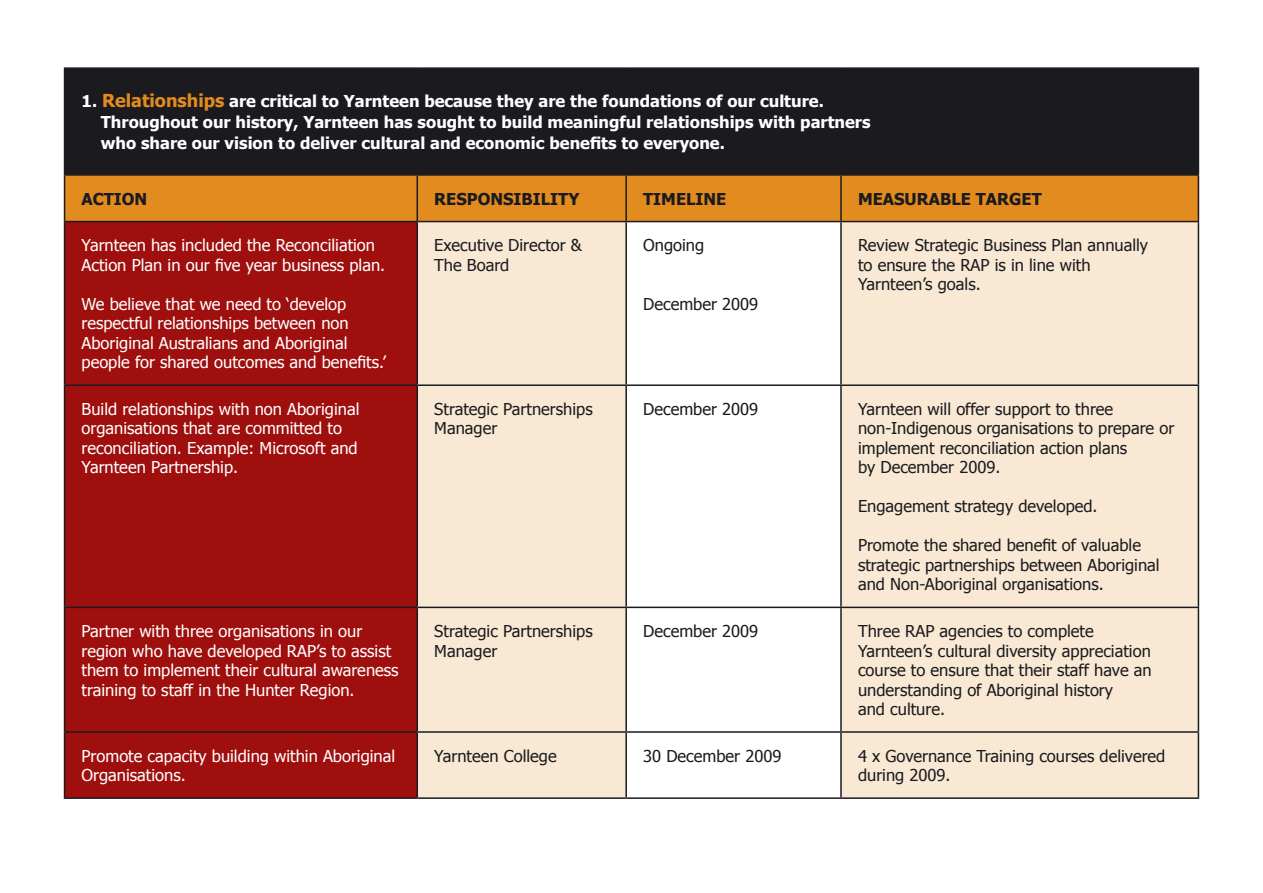
<style>
.page{position:relative;width:1263px;height:893px;background:#fff}
.page>*{position:absolute;margin:0;border:0;box-sizing:border-box;transform-origin:0 0}
.t1{font:16.35px/19.5px "Tahoma";color:#1b1b1f}
.t2{font:16.35px/19.5px "Tahoma";color:#fff}
.t3{font:700 16.35px/21px "Tahoma";color:#fff}
.t4{font:700 16.35px "Tahoma";color:#1b1b1f}
.s1{font-size:17.85px;color:#e28b1e}
</style>
<div class="page">
<div style="left:65px;top:68px;width:1133px;height:107px;background:#1b1b1f"></div>
<div style="left:65px;top:176px;width:1133px;height:45px;background:#e28b1e"></div>
<div style="left:65px;top:222px;width:351px;height:575px;background:#9f0f0e"></div>
<svg style="left:418px;top:222px;width:780px;height:575px;fill:#f9e9d4"></svg>
<svg style="left:627px;top:608px;width:213px;height:189px"></svg>
<hr style="left:64px;top:67px;width:353px;height:2px;background:#1b1b1f">
<hr style="left:64px;top:69px;width:1px;height:105px;background:#1b1b1f">
<hr style="left:417px;top:67px;width:209px;height:2px;background:#1b1b1f">
<hr style="left:626px;top:67px;width:215px;height:2px;background:#1b1b1f">
<hr style="left:841px;top:67px;width:358px;height:2px;background:#1b1b1f">
<hr style="left:1198px;top:69px;width:1px;height:105px;background:#1b1b1f">
<hr style="left:64px;top:174px;width:353px;height:2px;background:#1b1b1f">
<hr style="left:64px;top:176px;width:1px;height:45px;background:#1b1b1f">
<hr style="left:417px;top:174px;width:209px;height:2px;background:#1b1b1f">
<hr style="left:416px;top:176px;width:2px;height:45px;background:#1b1b1f">
<hr style="left:626px;top:174px;width:215px;height:2px;background:#1b1b1f">
<hr style="left:625px;top:176px;width:2px;height:45px;background:#1b1b1f">
<hr style="left:841px;top:174px;width:358px;height:2px;background:#1b1b1f">
<hr style="left:840px;top:176px;width:2px;height:45px;background:#1b1b1f">
<hr style="left:1198px;top:176px;width:1px;height:45px;background:#1b1b1f">
<hr style="left:64px;top:221px;width:353px;height:1px;background:#1b1b1f">
<hr style="left:64px;top:222px;width:1px;height:162px;background:#1b1b1f">
<hr style="left:417px;top:221px;width:209px;height:1px;background:#1b1b1f">
<hr style="left:416px;top:222px;width:2px;height:162px;background:#1b1b1f">
<hr style="left:626px;top:221px;width:215px;height:1px;background:#1b1b1f">
<hr style="left:625px;top:222px;width:2px;height:162px;background:#1b1b1f">
<hr style="left:841px;top:221px;width:358px;height:1px;background:#1b1b1f">
<hr style="left:840px;top:222px;width:2px;height:162px;background:#1b1b1f">
<hr style="left:1198px;top:222px;width:1px;height:162px;background:#1b1b1f">
<hr style="left:64px;top:384px;width:353px;height:2px;background:#1b1b1f">
<hr style="left:64px;top:386px;width:1px;height:221px;background:#1b1b1f">
<hr style="left:417px;top:384px;width:209px;height:2px;background:#1b1b1f">
<hr style="left:416px;top:386px;width:2px;height:221px;background:#1b1b1f">
<hr style="left:626px;top:384px;width:215px;height:2px;background:#1b1b1f">
<hr style="left:625px;top:386px;width:2px;height:221px;background:#1b1b1f">
<hr style="left:841px;top:384px;width:358px;height:2px;background:#1b1b1f">
<hr style="left:840px;top:386px;width:2px;height:221px;background:#1b1b1f">
<hr style="left:1198px;top:386px;width:1px;height:221px;background:#1b1b1f">
<hr style="left:64px;top:607px;width:353px;height:1px;background:#1b1b1f">
<hr style="left:64px;top:608px;width:1px;height:123px;background:#1b1b1f">
<hr style="left:417px;top:607px;width:209px;height:1px;background:#1b1b1f">
<hr style="left:416px;top:608px;width:2px;height:123px;background:#1b1b1f">
<hr style="left:626px;top:607px;width:215px;height:1px;background:#1b1b1f">
<hr style="left:625px;top:608px;width:2px;height:123px;background:#1b1b1f">
<hr style="left:841px;top:607px;width:358px;height:1px;background:#1b1b1f">
<hr style="left:840px;top:608px;width:2px;height:123px;background:#1b1b1f">
<hr style="left:1198px;top:608px;width:1px;height:123px;background:#1b1b1f">
<hr style="left:64px;top:731px;width:353px;height:2px;background:#1b1b1f">
<hr style="left:64px;top:733px;width:1px;height:64px;background:#1b1b1f">
<hr style="left:417px;top:731px;width:209px;height:2px;background:#1b1b1f">
<hr style="left:416px;top:733px;width:2px;height:64px;background:#1b1b1f">
<hr style="left:626px;top:731px;width:215px;height:2px;background:#1b1b1f">
<hr style="left:625px;top:733px;width:2px;height:64px;background:#1b1b1f">
<hr style="left:841px;top:731px;width:358px;height:2px;background:#1b1b1f">
<hr style="left:840px;top:733px;width:2px;height:64px;background:#1b1b1f">
<hr style="left:1198px;top:733px;width:1px;height:64px;background:#1b1b1f">
<hr style="left:64px;top:797px;width:353px;height:2px;background:#1b1b1f">
<hr style="left:417px;top:797px;width:209px;height:2px;background:#1b1b1f">
<hr style="left:626px;top:797px;width:215px;height:2px;background:#1b1b1f">
<hr style="left:841px;top:797px;width:358px;height:2px;background:#1b1b1f">
<p class="t3" style="left:101px;top:90px;width:771px;text-indent:-19px">1. <span class="s1">Relationships</span> are critical to Yarnteen because they are the foundations of our culture.<br>Throughout our history, Yarnteen has sought to build meaningful relationships with partners who share our vision to deliver cultural and economic benefits to everyone.</p>
<p class="t4" style="left:82px;top:188px;width:23px">Action</p>
<p class="t4" style="left:434px;top:188px;width:23px">Responsibility</p>
<p class="t4" style="left:643px;top:188px;width:22px">Timeline</p>
<p class="t4" style="left:858px;top:188px;width:27px">Measurable</p>
<p class="t4" style="left:976px;top:188px;width:57px">Target</p>
<p class="t2" style="left:82px;top:235px;width:305px">Yarnteen has included the Reconciliation<br>Action Plan in our five year business plan.</p>
<p class="t2" style="left:82px;top:293px;width:306px">We believe that we need to ‘develop respectful relationships between non Aboriginal Australians and Aboriginal people for shared outcomes and benefits.’</p>
<p class="t1" style="left:858px;top:235px;width:292px">Review Strategic Business Plan annually to ensure the RAP is in line with<br>Yarnteen’s goals.</p>
<p class="t1" style="left:434px;top:235px;width:149px">Executive Director &amp;<br>The Board</p>
<p class="t1" style="left:643px;top:235px;width:63px">Ongoing</p>
<p class="t1" style="left:643px;top:293px;width:116px">December 2009</p>
<p class="t2" style="left:82px;top:399px;width:279px">Build relationships with non Aboriginal organisations that are committed to reconciliation. Example: Microsoft and Yarnteen Partnership.</p>
<p class="t1" style="left:434px;top:399px;width:160px">Strategic Partnerships<br>Manager</p>
<p class="t1" style="left:643px;top:399px;width:116px">December 2009</p>
<p class="t1" style="left:858px;top:399px;width:318px">Yarnteen will offer support to three non-Indigenous organisations to prepare or implement reconciliation action plans<br>by December 2009.</p>
<p class="t1" style="left:858px;top:496px;width:241px">Engagement strategy developed.</p>
<p class="t1" style="left:858px;top:535px;width:303px">Promote the shared benefit of valuable strategic partnerships between Aboriginal and Non-Aboriginal organisations.</p>
<p class="t2" style="left:82px;top:621px;width:319px">Partner with three organisations in our region who have developed RAP’s to assist them to implement their cultural awareness training to staff in the Hunter Region.</p>
<p class="t1" style="left:434px;top:621px;width:160px">Strategic Partnerships<br>Manager</p>
<p class="t1" style="left:643px;top:621px;width:116px">December 2009</p>
<p class="t1" style="left:858px;top:621px;width:295px">Three RAP agencies to complete Yarnteen’s cultural diversity appreciation course to ensure that their staff have an understanding of Aboriginal history<br>and culture.</p>
<p class="t2" style="left:82px;top:745px;width:315px">Promote capacity building within Aboriginal<br>Organisations.</p>
<p class="t1" style="left:434px;top:745px;width:124px">Yarnteen College</p>
<p class="t1" style="left:643px;top:745px;width:140px">30 December 2009</p>
<p class="t1" style="left:858px;top:745px;width:309px">4 x Governance Training courses delivered during 2009.</p>
</div>
